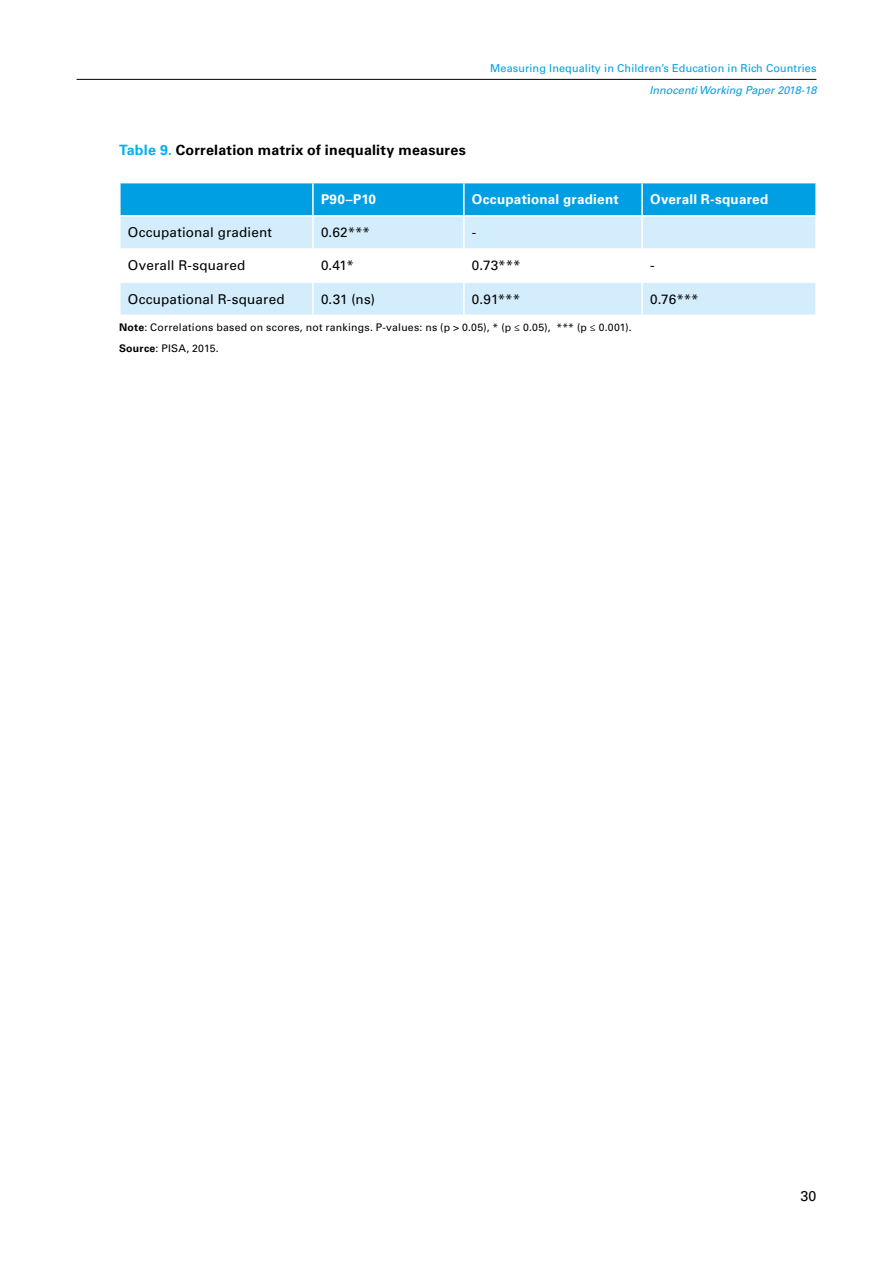
<style>
.page{position:relative;width:893px;height:1263px;background:#fff}
.page>*{position:absolute;margin:0;border:0;box-sizing:border-box;transform-origin:0 0}
.t1{font:700 14.25px "Univers LT Std";letter-spacing:.015em;color:#000}
.t2{font:14.25px "Univers LT Std";color:#000}
.t3{font:13.5px "Univers LT Std";letter-spacing:.01em;color:#000}
.t4{font:700 13.5px "Univers LT Std";letter-spacing:.015em;color:#fff}
.t5{font:10.8px "Univers LT Std";letter-spacing:.01em;color:#009fe3}
.t6{font:italic 10.8px "Univers LT Std";color:#009fe3}
.t7{font:10.5px/21px "Univers LT Std";letter-spacing:.025em;color:#000}
.s1{color:#00b0f0}
.s2{font-style:italic;color:#00b0f0}
.s3{font-weight:700}
</style>
<div class="page">
<hr style="left:77px;top:79px;width:739px;height:1px;background:#000">
<div style="left:121px;top:183px;width:694px;height:32px;background:#009fe3"></div>
<svg style="left:121px;top:217px;width:694px;height:98px;fill:#d4edfc"></svg>
<hr style="left:312px;top:183px;width:2px;height:32px;background:#fff">
<hr style="left:463px;top:183px;width:2px;height:32px;background:#fff">
<hr style="left:641px;top:183px;width:2px;height:32px;background:#fff">
<hr style="left:312px;top:217px;width:2px;height:31px;background:#fff">
<hr style="left:463px;top:217px;width:2px;height:31px;background:#fff">
<hr style="left:641px;top:217px;width:2px;height:31px;background:#fff">
<hr style="left:119px;top:248px;width:194px;height:2px;background:#fff">
<hr style="left:313px;top:248px;width:151px;height:2px;background:#fff">
<hr style="left:312px;top:250px;width:2px;height:31px;background:#fff">
<hr style="left:464px;top:248px;width:178px;height:2px;background:#fff">
<hr style="left:463px;top:250px;width:2px;height:31px;background:#fff">
<hr style="left:642px;top:248px;width:175px;height:2px;background:#fff">
<hr style="left:641px;top:250px;width:2px;height:31px;background:#fff">
<hr style="left:119px;top:281px;width:194px;height:2px;background:#fff">
<hr style="left:313px;top:281px;width:151px;height:2px;background:#fff">
<hr style="left:312px;top:283px;width:2px;height:32px;background:#fff">
<hr style="left:464px;top:281px;width:178px;height:2px;background:#fff">
<hr style="left:463px;top:283px;width:2px;height:32px;background:#fff">
<hr style="left:642px;top:281px;width:175px;height:2px;background:#fff">
<hr style="left:641px;top:283px;width:2px;height:32px;background:#fff">
<p class="t5" style="left:490px;top:62px;width:328px">Measuring Inequality in Children’s Education in Rich Countries</p>
<p class="t6" style="left:650px;top:83px;width:168px">Innocenti Working Paper 2018-18</p>
<h1 class="t1" style="left:119px;top:142px;width:348px"><span class="s1">Table 9</span><span class="s2">.</span> Correlation matrix of inequality measures</h1>
<p class="t4" style="left:321px;top:191px;width:57px">P90–P10</p>
<p class="t4" style="left:472px;top:191px;width:148px">Occupational gradient</p>
<p class="t4" style="left:650px;top:191px;width:120px">Overall R-squared</p>
<p class="t3" style="left:128px;top:224px;width:146px">Occupational gradient</p>
<p class="t3" style="left:321px;top:224px;width:51px">0.62***</p>
<p class="t3" style="left:472px;top:224px;width:6px">-</p>
<p class="t3" style="left:128px;top:258px;width:119px">Overall R-squared</p>
<p class="t3" style="left:321px;top:258px;width:34px">0.41*</p>
<p class="t3" style="left:472px;top:258px;width:50px">0.73***</p>
<p class="t3" style="left:650px;top:258px;width:6px">-</p>
<p class="t3" style="left:128px;top:291px;width:158px">Occupational R-squared</p>
<p class="t3" style="left:321px;top:291px;width:56px">0.31 (ns)</p>
<p class="t3" style="left:472px;top:291px;width:50px">0.91***</p>
<p class="t3" style="left:650px;top:291px;width:50px">0.76***</p>
<p class="t7" style="left:119px;top:317px;width:514px"><span class="s3">Note</span>: Correlations based on scores, not rankings. P-values: ns (p &gt; 0.05), * (p ≤ 0.05), *** (p ≤ 0.001).<br><span class="s3">Source</span>: PISA, 2015.</p>
<h1 class="t2" style="left:801px;top:1187px;width:17px">30</h1>
</div>
